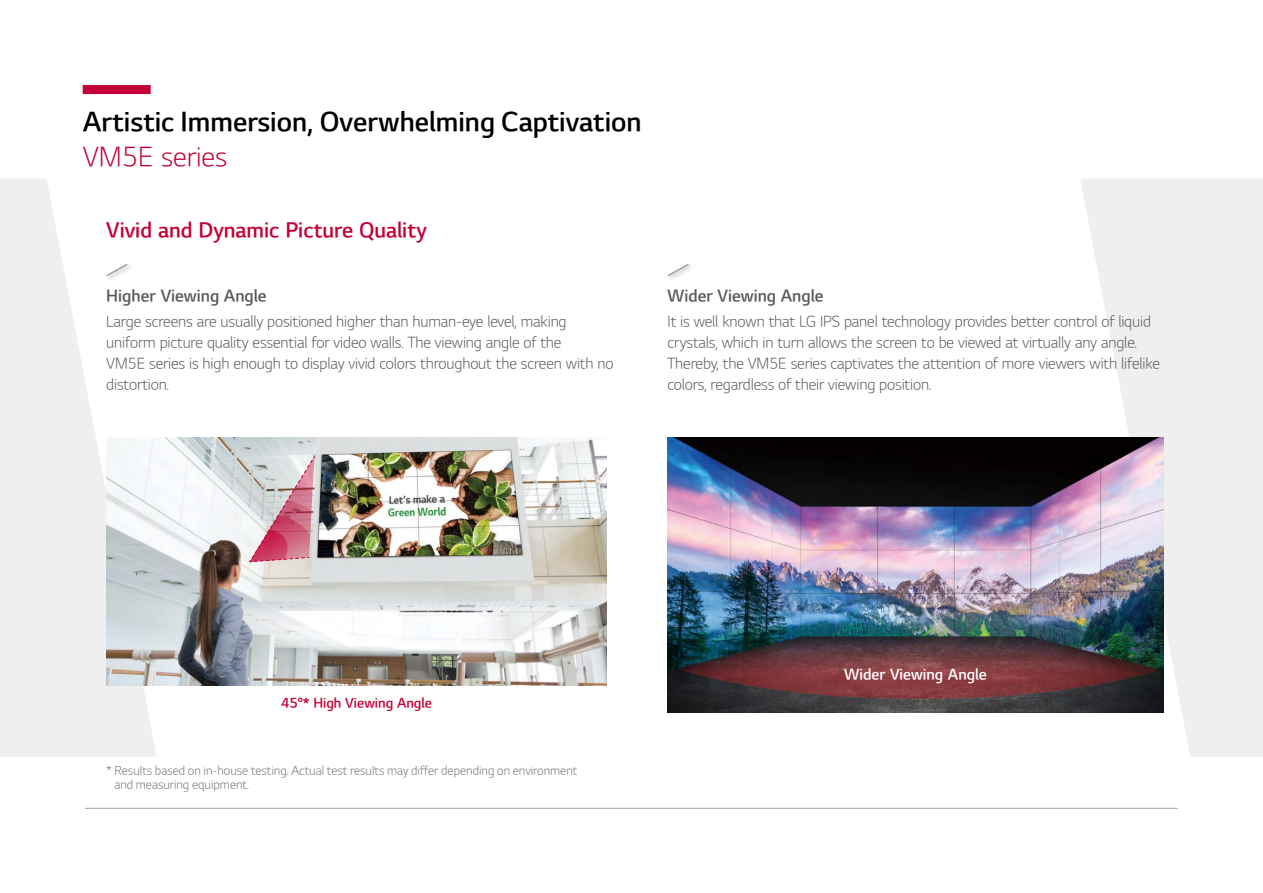
<style>
.page{position:relative;width:1263px;height:893px;background:#fff}
.page>*{position:absolute;margin:0;border:0;box-sizing:border-box;transform-origin:0 0}
.t1{font:27px "LG Sm Haotf TSB";color:#000}
.t2{font:27px "LG Sm Haotf TL";color:#c30037}
.t3{font:21px "LG Sm Haotf TSB";color:#c30037}
.t4{font:16.5px "LG Sm Haotf TSB";color:#595757}
.t5{font:15px/21px "LG Sm Haotf TL";letter-spacing:-.01em;color:#595757}
.t6{font:15px "LG Sm Haotf TSB";color:#fff}
.t7{font:13.5px "LG Sm Haotf TSB";color:#c30037}
.t8{font:12px/13.5px "LG Sm Haotf TL";color:#727171}
</style>
<div class="page">
<svg style="left:1080px;top:179px;width:183px;height:578px;fill:#efefef"></svg>
<div style="left:83px;top:85px;width:68px;height:9px;background:#c30037"></div>
<hr style="left:85px;top:808px;width:1093px;height:1px;background:#9ea3a6">
<svg style="left:0;top:179px;width:157px;height:578px;fill:#efefef"></svg>
<img style="left:106px;top:438px;width:501px;height:247px">
<img style="left:668px;top:438px;width:495px;height:274px">
<svg style="left:667px;top:263px;width:23px;height:15px"></svg>
<div style="left:104px;top:261px;width:30px;height:22px;background:#fff"></div>
<svg style="left:106px;top:263px;width:23px;height:15px"></svg>
<svg style="left:248px;top:455px;width:67px;height:108px;background:#d3a5b1"></svg>
<h1 class="t1" style="left:83px;top:108px;width:560px">Artistic Immersion, Overwhelming Captivation</h1>
<h1 class="t2" style="left:83px;top:143px;width:146px">VM5E series</h1>
<h2 class="t3" style="left:106px;top:220px;width:322px">Vivid and Dynamic Picture Quality</h2>
<p class="t4" style="left:106px;top:288px;width:162px">Higher Viewing Angle</p>
<p class="t5" style="left:106px;top:312px;width:509px">Large screens are usually positioned higher than human-eye level, making uniform picture quality essential for video walls. The viewing angle of the<br>VM5E series is high enough to display vivid colors throughout the screen with no distortion.</p>
<p class="t4" style="left:668px;top:288px;width:158px">Wider Viewing Angle</p>
<p class="t5" style="left:668px;top:311px;width:494px">It is well known that LG IPS panel technology provides better control of liquid crystals, which in turn allows the screen to be viewed at virtually any angle.<br>Thereby, the VM5E series captivates the attention of more viewers with lifelike colors, regardless of their viewing position.</p>
<p class="t7" style="left:281px;top:696px;width:153px">45°* High Viewing Angle</p>
<p class="t8" style="left:114px;top:764px;width:464px;text-indent:-8px">* Results based on in-house testing. Actual test results may differ depending on environment and measuring equipment.</p>
<p class="t6" style="left:844px;top:667px;width:144px">Wider Viewing Angle</p>
</div>
